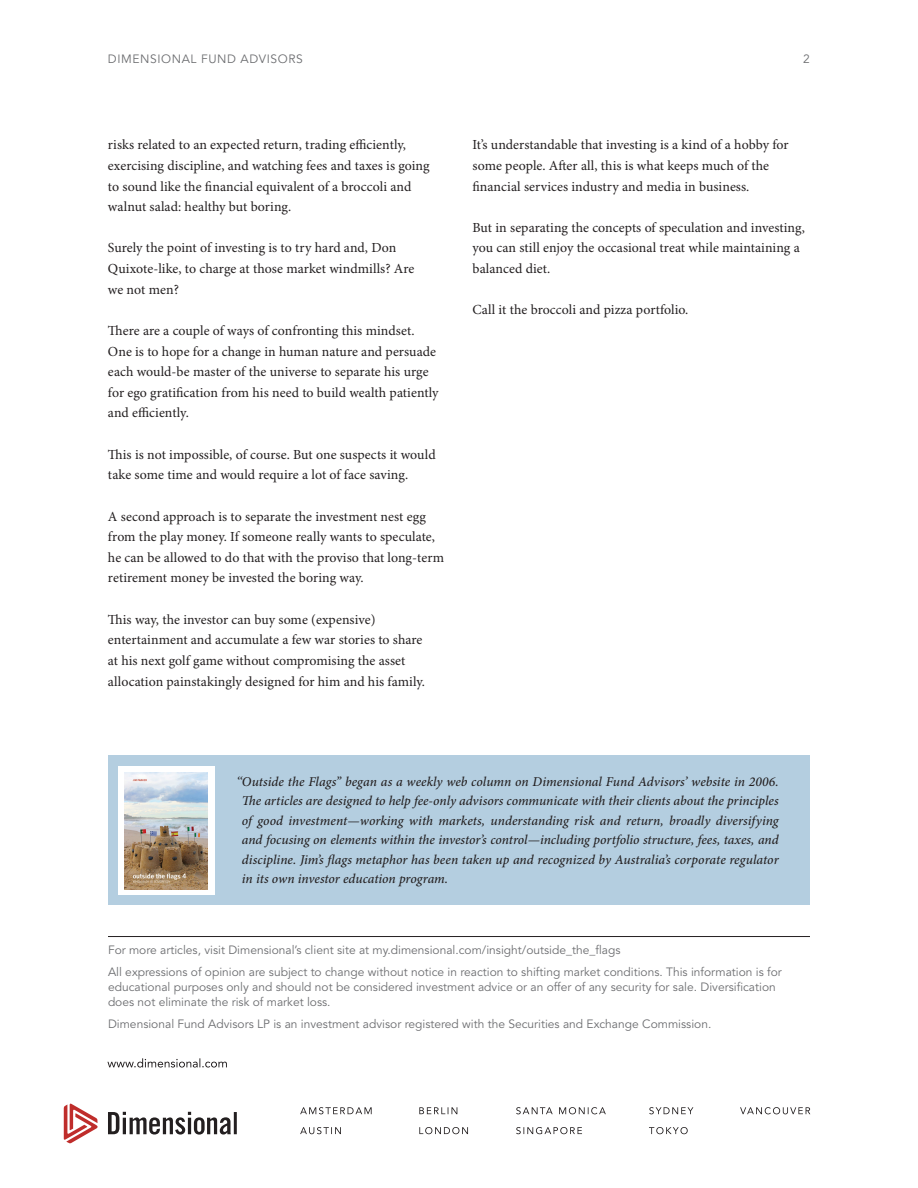
<style>
.page{position:relative;width:918px;height:1188px;background:#fff}
.page>*{position:absolute;margin:0;border:0;box-sizing:border-box;transform-origin:0 0}
.Body_Copy{font:13.8px/20.7px "Minion Pro";color:#231f20}
.BackPage_Book_Copy{font:italic 500 13.5px/19.5px "Minion Pro";color:#231f20;text-align:justify}
.Disclaimer_Style{font:12px/15px "Avenir LT Std";color:#6c6d70}
.Disclaimer_Style-2{font:12px "Avenir LT Std";letter-spacing:.05em;color:#6c6d70}
</style>
<div class="page">
<hr style="left:108px;top:936px;width:702px;height:1px;background:#231f20">
<div style="left:108px;top:756px;width:702px;height:149px;background:#b4cee0"></div>
<div style="left:118px;top:766px;width:97px;height:129px;background:#fff"></div>
<img style="left:124px;top:773px;width:84px;height:117px">
<svg style="left:107px;top:1058px;width:120px;height:10px"></svg>
<svg style="left:64px;top:1104px;width:34px;height:39px"></svg>
<svg style="left:108px;top:1112px;width:129px;height:23px"></svg>
<svg style="left:300px;top:1107px;width:72px;height:7px"></svg>
<svg style="left:300px;top:1127px;width:41px;height:7px"></svg>
<svg style="left:419px;top:1107px;width:38px;height:7px"></svg>
<svg style="left:419px;top:1127px;width:49px;height:7px"></svg>
<svg style="left:516px;top:1107px;width:37px;height:7px"></svg>
<svg style="left:559px;top:1107px;width:47px;height:7px"></svg>
<svg style="left:516px;top:1127px;width:66px;height:7px"></svg>
<svg style="left:649px;top:1107px;width:44px;height:7px"></svg>
<svg style="left:649px;top:1127px;width:39px;height:7px"></svg>
<svg style="left:740px;top:1107px;width:70px;height:7px"></svg>
<p class="Disclaimer_Style-2" style="left:108px;top:52px;width:196px">DIMENSIONAL FUND ADVISORS</p>
<p class="Disclaimer_Style" style="left:803px;top:52px;width:8px">2</p>
<p class="Body_Copy" style="left:108px;top:135px;width:323px">risks related to an expected return, trading efficiently, exercising discipline, and watching fees and taxes is going to sound like the financial equivalent of a broccoli and walnut salad: healthy but boring.</p>
<p class="Body_Copy" style="left:108px;top:238px;width:308px">Surely the point of investing is to try hard and, Don<br>Quixote-like, to charge at those market windmills? Are we not men?</p>
<p class="Body_Copy" style="left:108px;top:321px;width:332px">There are a couple of ways of confronting this mindset.<br>One is to hope for a change in human nature and persuade each would-be master of the universe to separate his urge for ego gratification from his need to build wealth patiently and efficiently.</p>
<p class="Body_Copy" style="left:108px;top:444px;width:329px">This is not impossible, of course. But one suspects it would take some time and would require a lot of face saving.</p>
<p class="Body_Copy" style="left:108px;top:506px;width:338px">A second approach is to separate the investment nest egg from the play money. If someone really wants to speculate, he can be allowed to do that with the proviso that long-term retirement money be invested the boring way.</p>
<p class="Body_Copy" style="left:108px;top:609px;width:319px">This way, the investor can buy some (expensive) entertainment and accumulate a few war stories to share at his next golf game without compromising the asset allocation painstakingly designed for him and his family.</p>
<p class="Body_Copy" style="left:472px;top:135px;width:318px">It’s understandable that investing is a kind of a hobby for some people. After all, this is what keeps much of the financial services industry and media in business.</p>
<p class="Body_Copy" style="left:472px;top:218px;width:334px">But in separating the concepts of speculation and investing, you can still enjoy the occasional treat while maintaining a balanced diet.</p>
<p class="Body_Copy" style="left:472px;top:300px;width:217px">Call it the broccoli and pizza portfolio.</p>
<p class="BackPage_Book_Copy" style="left:242px;top:772px;width:538px;text-indent:-5px">‘‘Outside the Flags’’ began as a weekly web column on Dimensional Fund Advisors’ website in 2006.<br>The articles are designed to help fee-only advisors communicate with their clients about the principles of good investment—working with markets, understanding risk and return, broadly diversifying and focusing on elements within the investor’s control—including portfolio structure, fees, taxes, and discipline. Jim’s flags metaphor has been taken up and recognized by Australia’s corporate regulator in its own investor education program.</p>
<p class="Disclaimer_Style" style="left:108px;top:943px;width:514px">For more articles, visit Dimensional’s client site at my.dimensional.com/insight/outside_the_flags</p>
<p class="Disclaimer_Style" style="left:108px;top:965px;width:675px">All expressions of opinion are subject to change without notice in reaction to shifting market conditions. This information is for educational purposes only and should not be considered investment advice or an offer of any security for sale. Diversification does not eliminate the risk of market loss.</p>
<p class="Disclaimer_Style" style="left:108px;top:1017px;width:605px">Dimensional Fund Advisors LP is an investment advisor registered with the Securities and Exchange Commission.</p>
</div>
